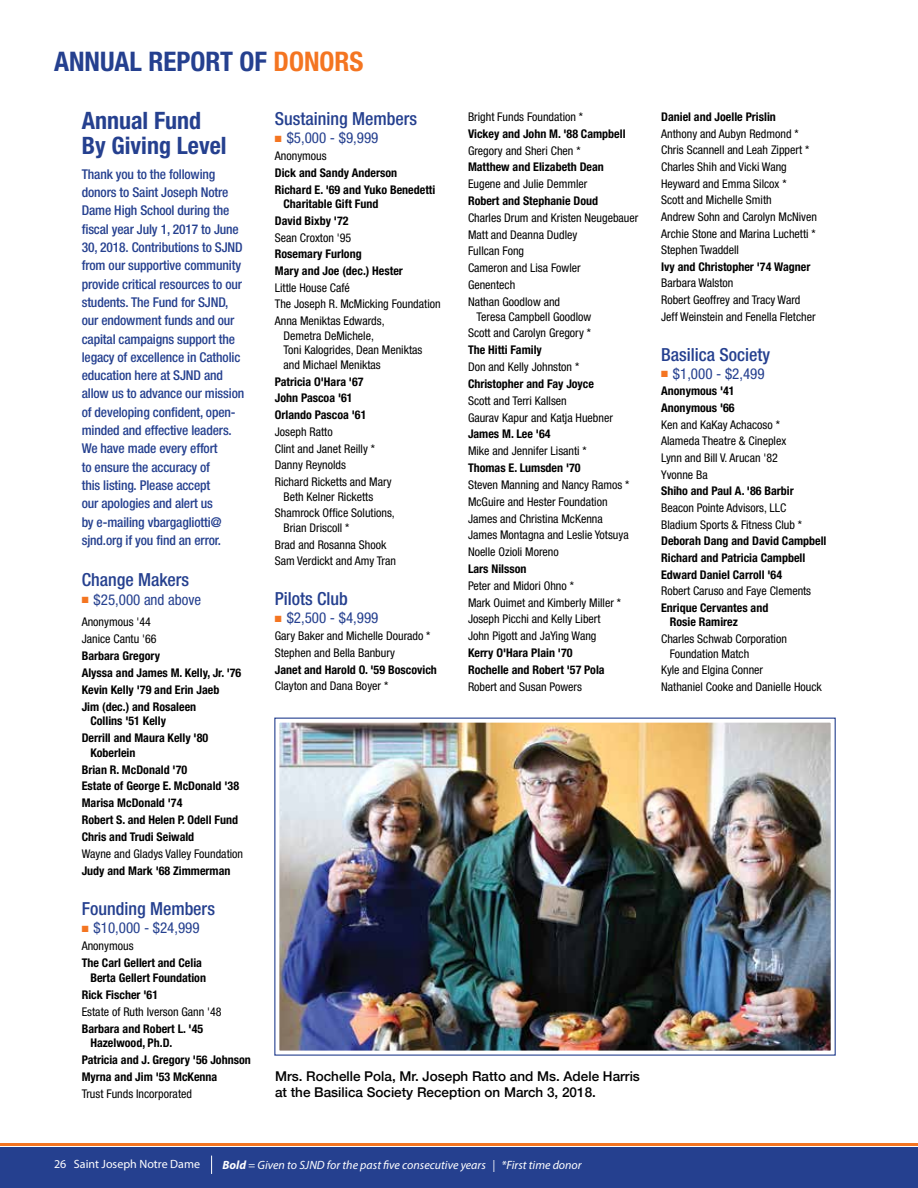
<style>
.page{position:relative;width:918px;height:1188px;background:#fff}
.page>*{position:absolute;margin:0;border:0;box-sizing:border-box;transform-origin:0 0}
.t1{font:700 condensed 27px "Helvetica Neue LT Std";color:#25408f}
.t2{font:700 condensed 24px/24.3px "Helvetica Neue LT Std";color:#25408f}
.t3{font:500 condensed 18px "Helvetica Neue LT Std";color:#25408f}
.t4{font:condensed 15px "Helvetica Neue LT Std";color:#25408f}
.t5{font:500 condensed 13.5px/18.3px "Helvetica Neue LT Std";letter-spacing:-.01em;color:#25408f}
.t6{font:500 13.5px/16.2px "Helvetica Neue";color:#000}
.t7{font:condensed 12px/16.8px "Helvetica Neue LT Std";color:#000}
.t8{font:700 condensed 12px/16.8px "Helvetica Neue LT Std";color:#000}
.t9{font:italic 12px "Myriad Pro";color:#fff}
.t10{font:12px "Myriad Pro";color:#fff}
.s1{color:#f47521}
.s2{font-weight:700}
</style>
<div class="page">
<div style="left:0;top:1148px;width:918px;height:40px;background:#25408f"></div>
<hr style="left:0;top:1143px;width:918px;height:3px;background:#f47521">
<svg style="left:211px;top:1156px;width:1px;height:18px"></svg>
<img style="left:280px;top:724px;width:550px;height:326px">
<div style="left:270px;top:714px;width:570px;height:346px;border:9px solid #fff"></div>
<h1 class="t1" style="left:54px;top:45px;width:311px">ANNUAL REPORT OF <span class="s1">DONORS</span></h1>
<h2 class="t2" style="left:82px;top:108px;width:146px">Annual Fund<br>By Giving Level</h2>
<p class="t5" style="left:82px;top:165px;width:164px">Thank you to the following donors to Saint Joseph Notre<br>Dame High School during the fiscal year July 1, 2017 to June<br>30, 2018. Contributions to SJND from our supportive community provide critical resources to our students. The Fund for SJND, our endowment funds and our capital campaigns support the legacy of excellence in Catholic education here at SJND and allow us to advance our mission of developing confident, open&shy;minded and effective leaders.<br>We have made every effort<br>to ensure the accuracy of<br>this listing. Please accept<br>our apologies and alert us<br>by e-mailing vbargagliotti@ sjnd.org if you find an error.</p>
<h3 class="t3" style="left:82px;top:569px;width:109px">Change Makers</h3>
<p class="t4" style="left:82px;top:591px;width:121px"><span class="s1">■</span> $25,000 and above</p>
<p class="t7" style="left:82px;top:613px;width:76px">Anonymous '44<br>Janice Cantu '66</p>
<p class="t8" style="left:82px;top:647px;width:161px">Barbara Gregory<br>Alyssa and James M. Kelly, Jr. '76<br>Kevin Kelly '79 and Erin Jaeb<br>Jim (dec.) and Rosaleen</p>
<p class="t8" style="left:82px;top:712px;width:128px;text-indent:9px">Collins '51 Kelly<br>Derrill and Maura Kelly '80</p>
<p class="t8" style="left:82px;top:744px;width:159px;text-indent:9px">Koberlein<br>Brian R. McDonald '70<br>Estate of George E. McDonald '38<br>Marisa McDonald '74<br>Robert S. and Helen P. Odell Fund<br>Chris and Trudi Seiwald</p>
<p class="t7" style="left:82px;top:845px;width:163px">Wayne and Gladys Valley Foundation</p>
<p class="t8" style="left:82px;top:862px;width:150px">Judy and Mark '68 Zimmerman</p>
<h3 class="t3" style="left:82px;top:898px;width:135px">Founding Members</h3>
<p class="t4" style="left:82px;top:920px;width:119px"><span class="s1">■</span> $10,000 - $24,999</p>
<p class="t7" style="left:82px;top:938px;width:53px">Anonymous</p>
<p class="t8" style="left:90px;top:955px;width:117px;line-height:14.7px;text-indent:-9px">The Carl Gellert and Celia<br>Berta Gellert Foundation</p>
<p class="t8" style="left:82px;top:986px;width:78px">Rick Fischer '61</p>
<p class="t7" style="left:82px;top:1003px;width:141px">Estate of Ruth Iverson Gann '48</p>
<p class="t8" style="left:90px;top:1021px;width:114px;line-height:14.7px;text-indent:-9px">Barbara and Robert L. '45<br>Hazelwood, Ph.D.</p>
<p class="t8" style="left:82px;top:1051px;width:171px">Patricia and J. Gregory '56 Johnson<br>Myrna and Jim '53 McKenna</p>
<p class="t7" style="left:82px;top:1085px;width:112px">Trust Funds Incorporated</p>
<h3 class="t3" style="left:275px;top:108px;width:144px">Sustaining Members</h3>
<p class="t4" style="left:275px;top:129px;width:105px"><span class="s1">■</span> $5,000 - $9,999</p>
<p class="t7" style="left:275px;top:147px;width:53px">Anonymous</p>
<p class="t8" style="left:275px;top:164px;width:162px">Dick and Sandy Anderson<br>Richard E. '69 and Yuko Benedetti</p>
<p class="t8" style="left:275px;top:195px;width:105px;text-indent:9px">Charitable Gift Fund<br>David Bixby '72</p>
<p class="t7" style="left:275px;top:229px;width:78px">Sean Croxton '95</p>
<p class="t8" style="left:275px;top:245px;width:130px">Rosemary Furlong<br>Mary and Joe (dec.) Hester</p>
<p class="t7" style="left:275px;top:279px;width:167px">Little House Café<br>The Joseph R. McMicking Foundation<br>Anna Meniktas Edwards,</p>
<p class="t7" style="left:284px;top:328px;width:140px;line-height:14.5px">Demetra DeMichele,<br>Toni Kalogrides, Dean Meniktas and Michael Meniktas</p>
<p class="t8" style="left:275px;top:373px;width:93px">Patricia O'Hara '67<br>John Pascoa '61<br>Orlando Pascoa '61</p>
<p class="t7" style="left:275px;top:423px;width:118px">Joseph Ratto<br>Clint and Janet Reilly *<br>Danny Reynolds<br>Richard Ricketts and Mary</p>
<p class="t7" style="left:275px;top:488px;width:121px;text-indent:9px">Beth Kelner Ricketts<br>Shamrock Office Solutions,</p>
<p class="t7" style="left:275px;top:519px;width:123px;text-indent:9px">Brian Driscoll *<br>Brad and Rosanna Shook<br>Sam Verdickt and Amy Tran</p>
<h3 class="t3" style="left:275px;top:588px;width:74px">Pilots Club</h3>
<p class="t4" style="left:275px;top:609px;width:105px"><span class="s1">■</span> $2,500 - $4,999</p>
<p class="t7" style="left:275px;top:627px;width:157px">Gary Baker and Michelle Dourado *<br>Stephen and Bella Banbury</p>
<p class="t8" style="left:275px;top:661px;width:164px">Janet and Harold O. '59 Boscovich</p>
<p class="t7" style="left:275px;top:678px;width:115px">Clayton and Dana Boyer *</p>
<p class="t7" style="left:468px;top:108px;width:117px">Bright Funds Foundation *</p>
<p class="t8" style="left:468px;top:125px;width:159px">Vickey and John M. '88 Campbell</p>
<p class="t7" style="left:468px;top:142px;width:114px">Gregory and Sheri Chen *</p>
<p class="t8" style="left:468px;top:159px;width:137px">Matthew and Elizabeth Dean</p>
<p class="t7" style="left:468px;top:175px;width:121px">Eugene and Julie Demmler</p>
<p class="t8" style="left:468px;top:192px;width:132px">Robert and Stephanie Doud</p>
<p class="t7" style="left:468px;top:209px;width:172px">Charles Drum and Kristen Neugebauer<br>Matt and Deanna Dudley<br>Fullcan Fong<br>Cameron and Lisa Fowler<br>Genentech<br>Nathan Goodlow and</p>
<p class="t7" style="left:468px;top:308px;width:125px;text-align:right">Teresa Campbell Goodlow<br>Scott and Carolyn Gregory *</p>
<p class="t8" style="left:468px;top:341px;width:75px">The Hitti Family</p>
<p class="t7" style="left:468px;top:358px;width:113px">Don and Kelly Johnston *</p>
<p class="t8" style="left:468px;top:375px;width:128px">Christopher and Fay Joyce</p>
<p class="t7" style="left:468px;top:392px;width:146px">Scott and Terri Kallsen<br>Gaurav Kapur and Katja Huebner</p>
<p class="t8" style="left:468px;top:426px;width:84px">James M. Lee '64</p>
<p class="t7" style="left:468px;top:442px;width:120px">Mike and Jennifer Lisanti *</p>
<p class="t8" style="left:468px;top:459px;width:114px">Thomas E. Lumsden '70</p>
<p class="t7" style="left:468px;top:476px;width:163px">Steven Manning and Nancy Ramos *<br>McGuire and Hester Foundation<br>James and Christina McKenna<br>James Montagna and Leslie Yotsuya<br>Noelle Ozioli Moreno</p>
<p class="t8" style="left:468px;top:560px;width:60px">Lars Nilsson</p>
<p class="t7" style="left:468px;top:577px;width:155px">Peter and Midori Ohno *<br>Mark Ouimet and Kimberly Miller *<br>Joseph Picchi and Kelly Libert<br>John Pigott and JaYing Wang</p>
<p class="t8" style="left:468px;top:644px;width:138px">Kerry O'Hara Plain '70<br>Rochelle and Robert '57 Pola</p>
<p class="t7" style="left:468px;top:678px;width:116px">Robert and Susan Powers</p>
<p class="t6" style="left:275px;top:1067px;width:366px">Mrs. Rochelle Pola, Mr. Joseph Ratto and Ms. Adele Harris at the Basilica Society Reception on March 3, 2018.</p>
<p class="t8" style="left:661px;top:108px;width:116px">Daniel and Joelle Prislin</p>
<p class="t7" style="left:661px;top:125px;width:157px">Anthony and Aubyn Redmond *<br>Chris Scannell and Leah Zippert *<br>Charles Shih and Vicki Wang<br>Heyward and Emma Silcox *<br>Scott and Michelle Smith<br>Andrew Sohn and Carolyn McNiven<br>Archie Stone and Marina Luchetti *<br>Stephen Twaddell</p>
<p class="t8" style="left:661px;top:258px;width:151px">Ivy and Christopher '74 Wagner</p>
<p class="t7" style="left:661px;top:275px;width:156px">Barbara Walston<br>Robert Geoffrey and Tracy Ward<br>Jeff Weinstein and Fenella Fletcher</p>
<h3 class="t3" style="left:661px;top:344px;width:110px">Basilica Society</h3>
<p class="t4" style="left:661px;top:365px;width:105px"><span class="s1">■</span> $1,000 - $2,499</p>
<p class="t8" style="left:661px;top:383px;width:75px">Anonymous '41<br>Anonymous '66</p>
<p class="t7" style="left:661px;top:416px;width:127px">Ken and KaKay Achacoso *<br>Alameda Theatre &amp; Cineplex<br>Lynn and Bill V. Arucan '82<br>Yvonne Ba</p>
<p class="t8" style="left:661px;top:483px;width:134px">Shiho and Paul A. '86 Barbir</p>
<p class="t7" style="left:661px;top:499px;width:143px">Beacon Pointe Advisors, LLC<br>Bladium Sports &amp; Fitness Club *</p>
<p class="t8" style="left:661px;top:533px;width:167px">Deborah Dang and David Campbell<br>Richard and Patricia Campbell<br>Edward Daniel Carroll '64</p>
<p class="t7" style="left:661px;top:583px;width:152px">Robert Caruso and Faye Clements</p>
<p class="t8" style="left:670px;top:600px;width:100px;line-height:14.5px;text-indent:-9px">Enrique Cervantes and<br>Rosie Ramirez</p>
<p class="t7" style="left:670px;top:631px;width:119px;line-height:14.5px;text-indent:-9px">Charles Schwab Corporation<br>Foundation Match</p>
<p class="t7" style="left:661px;top:662px;width:162px">Kyle and Elgina Conner<br>Nathaniel Cooke and Danielle Houck</p>
<p class="t10" style="left:54px;top:1157px;width:148px">26 Saint Joseph Notre Dame</p>
<p class="t9" style="left:222px;top:1158px;width:361px"><span class="s2">Bold</span> = Given to SJND for the past five consecutive years | *First time donor</p>
</div>
